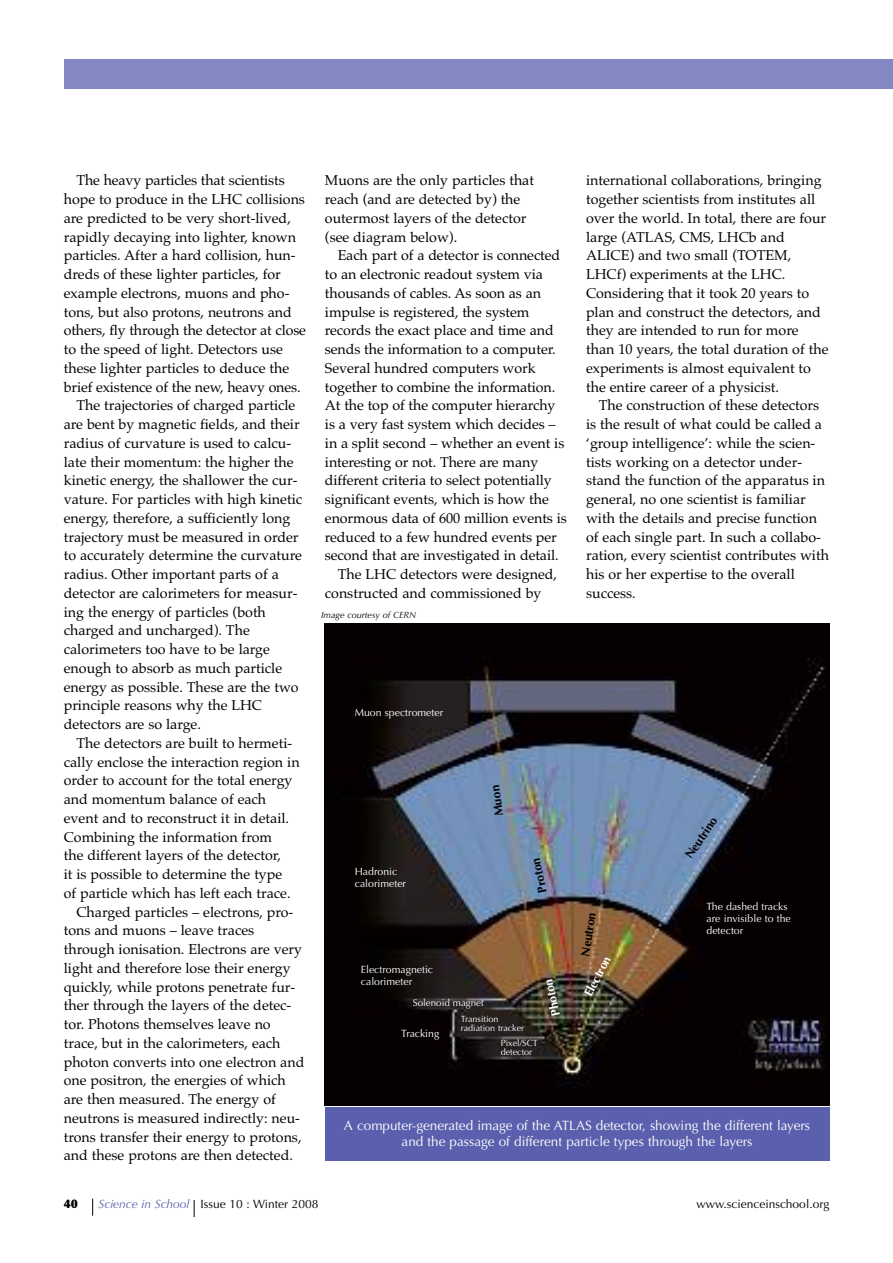
<style>
.page{position:relative;width:893px;height:1263px;background:#fff}
.page>*{position:absolute;margin:0;border:0;box-sizing:border-box;transform-origin:0 0}
.t1{font:14.25px/18.8px "Palatino";color:#000}
.t2{font:13.5px/16.5px "Optima";color:#fff;text-align:center}
.t3{font:700 12.15px "Optima";color:#000}
.t4{font:700 12.15px "Optima";color:#fff}
.t5{font:12px "Optima";color:#000}
.t6{font:900 12px "Optima";color:#000}
.t7{font:10.5px/12px "Optima";color:#fff}
.t8{font:9.75px "Optima";color:#fff}
.t9{font:9px/9px "Optima";color:#fff}
.t10{font:italic 9px "Optima";color:#000}
.s1{font-style:italic;color:#5a60ad}
</style>
<div class="page">
<div style="left:325px;top:1108px;width:504px;height:53px;background:#5a60ad"></div>
<div style="left:64px;top:60px;width:829px;height:29px;background:#8388c2"></div>
<svg style="left:92px;top:1198px;width:1px;height:17px"></svg>
<svg style="left:194px;top:1200px;width:1px;height:17px"></svg>
<img style="left:325px;top:624px;width:504px;height:482px">
<p class="t1" style="left:77px;top:171px;width:210px">The heavy particles that scientists</p>
<p class="t1" style="left:64px;top:190px;width:243px">hope to produce in the LHC collisions</p>
<p class="t1" style="left:64px;top:208px;width:229px">are predicted to be very short-lived,</p>
<p class="t1" style="left:64px;top:227px;width:234px">rapidly decaying into lighter, known</p>
<p class="t1" style="left:64px;top:246px;width:233px">particles. After a hard collision, hun-</p>
<p class="t1" style="left:64px;top:265px;width:219px">dreds of these lighter particles, for</p>
<p class="t1" style="left:64px;top:283px;width:227px">example electrons, muons and pho-</p>
<p class="t1" style="left:64px;top:302px;width:230px">tons, but also protons, neutrons and</p>
<p class="t1" style="left:64px;top:321px;width:244px">others, fly through the detector at close</p>
<p class="t1" style="left:64px;top:340px;width:221px">to the speed of light. Detectors use</p>
<p class="t1" style="left:64px;top:358px;width:227px">these lighter particles to deduce the</p>
<p class="t1" style="left:64px;top:377px;width:238px">brief existence of the new, heavy ones.</p>
<p class="t1" style="left:77px;top:396px;width:220px">The trajectories of charged particle</p>
<p class="t1" style="left:64px;top:415px;width:237px">are bent by magnetic fields, and their</p>
<p class="t1" style="left:64px;top:433px;width:229px">radius of curvature is used to calcu-</p>
<p class="t1" style="left:64px;top:452px;width:231px">late their momentum: the higher the</p>
<p class="t1" style="left:64px;top:471px;width:235px">kinetic energy, the shallower the cur-</p>
<p class="t1" style="left:64px;top:490px;width:240px">vature. For particles with high kinetic</p>
<p class="t1" style="left:64px;top:508px;width:228px">energy, therefore, a sufficiently long</p>
<p class="t1" style="left:64px;top:527px;width:236px">trajectory must be measured in order</p>
<p class="t1" style="left:64px;top:546px;width:240px">to accurately determine the curvature</p>
<p class="t1" style="left:64px;top:565px;width:217px">radius. Other important parts of a</p>
<p class="t1" style="left:64px;top:583px;width:235px">detector are calorimeters for measur-</p>
<p class="t1" style="left:64px;top:602px;width:204px">ing the energy of particles (both</p>
<p class="t1" style="left:64px;top:621px;width:188px">charged and uncharged). The</p>
<p class="t1" style="left:64px;top:640px;width:208px">calorimeters too have to be large</p>
<p class="t1" style="left:64px;top:658px;width:220px">enough to absorb as much particle</p>
<p class="t1" style="left:64px;top:677px;width:236px">energy as possible. These are the two</p>
<p class="t1" style="left:64px;top:696px;width:200px">principle reasons why the LHC</p>
<p class="t1" style="left:64px;top:715px;width:139px">detectors are so large.</p>
<p class="t1" style="left:77px;top:733px;width:217px">The detectors are built to hermeti-</p>
<p class="t1" style="left:64px;top:752px;width:237px">cally enclose the interaction region in</p>
<p class="t1" style="left:64px;top:771px;width:230px">order to account for the total energy</p>
<p class="t1" style="left:64px;top:790px;width:204px">and momentum balance of each</p>
<p class="t1" style="left:64px;top:808px;width:227px">event and to reconstruct it in detail.</p>
<p class="t1" style="left:64px;top:827px;width:210px">Combining the information from</p>
<p class="t1" style="left:64px;top:846px;width:219px">the different layers of the detector,</p>
<p class="t1" style="left:64px;top:865px;width:220px">it is possible to determine the type</p>
<p class="t1" style="left:64px;top:883px;width:228px">of particle which has left each trace.</p>
<p class="t1" style="left:77px;top:902px;width:218px">Charged particles – electrons, pro-</p>
<p class="t1" style="left:64px;top:921px;width:192px">tons and muons – leave traces</p>
<p class="t1" style="left:64px;top:940px;width:240px">through ionisation. Electrons are very</p>
<p class="t1" style="left:64px;top:958px;width:228px">light and therefore lose their energy</p>
<p class="t1" style="left:64px;top:977px;width:233px">quickly, while protons penetrate fur-</p>
<p class="t1" style="left:64px;top:996px;width:229px">ther through the layers of the detec-</p>
<p class="t1" style="left:64px;top:1015px;width:208px">tor. Photons themselves leave no</p>
<p class="t1" style="left:64px;top:1033px;width:218px">trace, but in the calorimeters, each</p>
<p class="t1" style="left:64px;top:1052px;width:242px">photon converts into one electron and</p>
<p class="t1" style="left:64px;top:1071px;width:224px">one positron, the energies of which</p>
<p class="t1" style="left:64px;top:1090px;width:214px">are then measured. The energy of</p>
<p class="t1" style="left:64px;top:1108px;width:238px">neutrons is measured indirectly: neu-</p>
<p class="t1" style="left:64px;top:1127px;width:239px">trons transfer their energy to protons,</p>
<p class="t1" style="left:64px;top:1146px;width:231px">and these protons are then detected.</p>
<p class="t1" style="left:325px;top:171px;width:211px">Muons are the only particles that reach (and are detected by) the outermost layers of the detector (see diagram below).</p>
<p class="t1" style="left:338px;top:246px;width:224px">Each part of a detector is connected</p>
<p class="t1" style="left:325px;top:265px;width:220px">to an electronic readout system via</p>
<p class="t1" style="left:325px;top:283px;width:218px">thousands of cables. As soon as an</p>
<p class="t1" style="left:325px;top:302px;width:206px">impulse is registered, the system</p>
<p class="t1" style="left:325px;top:321px;width:230px">records the exact place and time and</p>
<p class="t1" style="left:325px;top:340px;width:232px">sends the information to a computer.</p>
<p class="t1" style="left:325px;top:358px;width:212px">Several hundred computers work</p>
<p class="t1" style="left:325px;top:377px;width:232px">together to combine the information.</p>
<p class="t1" style="left:325px;top:396px;width:232px">At the top of the computer hierarchy</p>
<p class="t1" style="left:325px;top:415px;width:232px">is a very fast system which decides –</p>
<p class="t1" style="left:325px;top:433px;width:241px">in a split second – whether an event is</p>
<p class="t1" style="left:325px;top:452px;width:215px">interesting or not. There are many</p>
<p class="t1" style="left:325px;top:471px;width:228px">different criteria to select potentially</p>
<p class="t1" style="left:325px;top:490px;width:225px">significant events, which is how the</p>
<p class="t1" style="left:325px;top:508px;width:243px">enormous data of 600 million events is</p>
<p class="t1" style="left:325px;top:527px;width:233px">reduced to a few hundred events per</p>
<p class="t1" style="left:325px;top:546px;width:235px">second that are investigated in detail.</p>
<p class="t1" style="left:338px;top:565px;width:221px">The LHC detectors were designed,</p>
<p class="t1" style="left:325px;top:583px;width:218px">constructed and commissioned by</p>
<p class="t10" style="left:321px;top:610px;width:96px">Image courtesy of CERN</p>
<p class="t1" style="left:586px;top:171px;width:244px">international collaborations, bringing together scientists from institutes all over the world. In total, there are four large (ATLAS, CMS, LHCb and ALICE) and two small (TOTEM, LHCf) experiments at the LHC.<br>Considering that it took 20 years to plan and construct the detectors, and they are intended to run for more than 10 years, the total duration of the experiments is almost equivalent to the entire career of a physicist.</p>
<p class="t1" style="left:586px;top:396px;width:244px;text-indent:13px">The construction of these detectors is the result of what could be called a ‘group intelligence’: while the scien&shy;tists working on a detector under&shy;stand the function of the apparatus in general, no one scientist is familiar with the details and precise function of each single part. In such a collabo&shy;ration, every scientist contributes with his or her expertise to the overall success.</p>
<p class="t7" style="left:355px;top:707px;width:90px">Muon spectrometer</p>
<p class="t7" style="left:355px;top:865px;width:53px">Hadronic calorimeter</p>
<p class="t3" style="left:492px;top:817px;width:32px;rotate:-98deg">Muon</p>
<p class="t3" style="left:536px;top:894px;width:37px;rotate:-102deg">Proton</p>
<p class="t7" style="left:361px;top:963px;width:74px">Electromagnetic calorimeter</p>
<p class="t8" style="left:413px;top:997px;width:72px">Solenoid magnet</p>
<p class="t9" style="left:461px;top:1014px;width:65px">Transition radiation tracker</p>
<p class="t9" style="left:501px;top:1039px;width:39px">Pixel/SCT detector</p>
<p class="t7" style="left:401px;top:1028px;width:39px">Tracking</p>
<p class="t4" style="left:549px;top:1017px;width:39px;rotate:-102deg">Photon</p>
<p class="t3" style="left:578px;top:955px;width:46px;rotate:-81deg">Neutron</p>
<p class="t4" style="left:581px;top:992px;width:45px;rotate:-62deg">Electron</p>
<p class="t3" style="left:682px;top:853px;width:49px;rotate:-56deg">Neutrino</p>
<p class="t7" style="left:706px;top:900px;width:86px">The dashed tracks are invisible to the detector</p>
<p class="t2" style="left:344px;top:1117px;width:468px">A computer-generated image of the ATLAS detector, showing the different layers and the passage of different particle types through the layers</p>
<p class="t6" style="left:64px;top:1196px;width:16px">40</p>
<p class="t5" style="left:98px;top:1197px;width:222px"><span class="s1">Science in School</span> Issue 10 : Winter 2008</p>
<p class="t5" style="left:696px;top:1197px;width:134px">www.scienceinschool.org</p>
</div>
